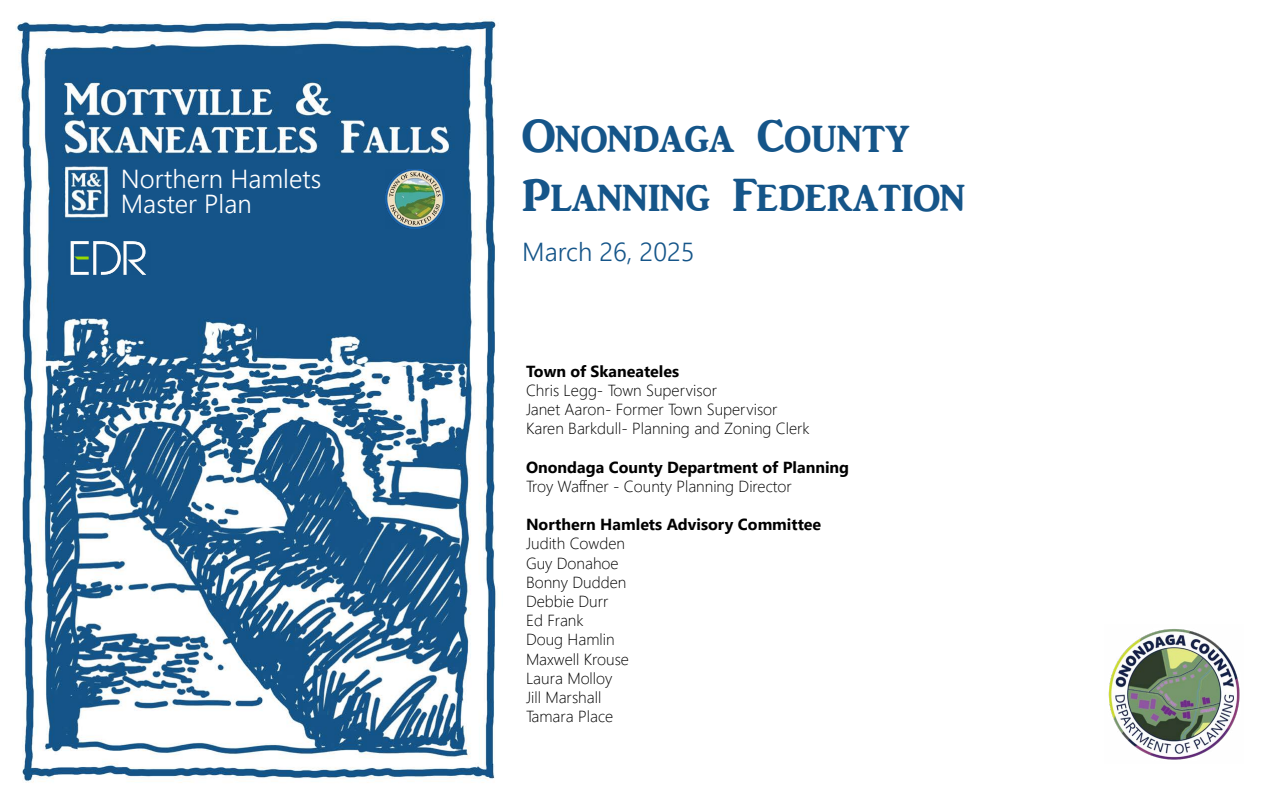
<style>
.page{position:relative;width:1280px;height:800px;background:#fff}
.page>*{position:absolute;margin:0;border:0;box-sizing:border-box;transform-origin:0 0}
.t1{font:48px/59px "ARJULIAN";color:#155589}
.t2{font:300 26px/25px "Segoe UI";color:#fff}
.t3{font:300 26px "Segoe UI";color:#155589}
.t4{font:300 16px/19.2px "Segoe UI";color:#000}
.t5{font:700 16px "Segoe UI";color:#000}
</style>
<div class="page">
<img style="left:16px;top:19px;width:480px;height:764px">
<img style="left:385px;top:169px;width:59px;height:59px">
<img style="left:66px;top:242px;width:84px;height:32px">
<img style="left:1108px;top:629px;width:132px;height:131px">
<h2 class="t2" style="left:121px;top:164px;width:202px">Northern Hamlets<br>Master Plan</h2>
<h1 class="t1" style="left:522px;top:107px;width:445px">Onondaga County<br>Planning Federation</h1>
<h2 class="t3" style="left:522px;top:227px;width:174px">March 26, 2025</h2>
<p class="t5" style="left:526px;top:356px;width:155px">Town of Skaneateles</p>
<p class="t4" style="left:526px;top:379px;width:285px">Chris Legg- Town Supervisor<br>Janet Aaron- Former Town Supervisor<br>Karen Barkdull- Planning and Zoning Clerk</p>
<p class="t5" style="left:526px;top:452px;width:325px">Onondaga County Department of Planning</p>
<p class="t4" style="left:526px;top:475px;width:267px">Troy Waffner - County Planning Director</p>
<p class="t5" style="left:526px;top:509px;width:297px">Northern Hamlets Advisory Committee</p>
<p class="t4" style="left:526px;top:533px;width:105px">Judith Cowden<br>Guy Donahoe<br>Bonny Dudden<br>Debbie Durr<br>Ed Frank<br>Doug Hamlin<br>Maxwell Krouse<br>Laura Molloy<br>Jill Marshall<br>Tamara Place</p>
</div>
